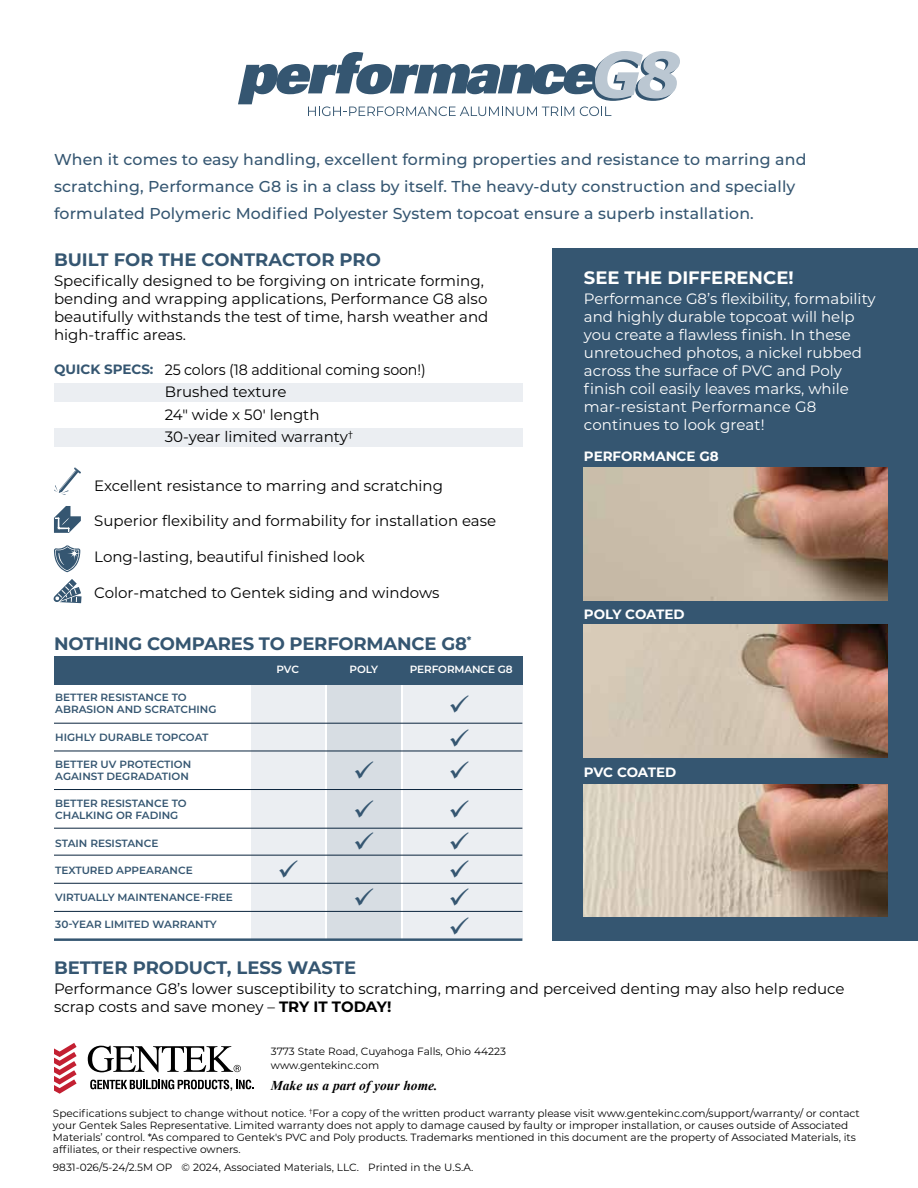
<style>
.page{position:relative;width:918px;height:1188px;background:#fff}
.page>*{position:absolute;margin:0;border:0;box-sizing:border-box;transform-origin:0 0}
.t1{font:700 18px "Montserrat";letter-spacing:-.01em;color:#355671}
.t2{font:700 18px "Montserrat";color:#fff}
.t3{font:500 15.75px/27px "Montserrat";letter-spacing:.01em;color:#355671}
.t4{font:15px/18px "Montserrat";color:#000}
.t5{font:15px/18px "Montserrat";color:#fff}
.t6{font:15px/22.5px "Montserrat";color:#000;scale:.95 1}
.t7{font:700 13.5px "Montserrat";color:#fff}
.t8{font:italic 700 13.5px "Times New Roman";color:#000}
.t9{font:10.5px/12px "Montserrat";color:#000}
.t10{font:600 10.5px/12.1px "Montserrat";color:#355671}
.t11{font:600 10.5px "Montserrat";letter-spacing:-.01em;color:#fff}
.s1{font-weight:700;font-size:13.5px;color:#355671}
.s2{font-weight:700}
</style>
<div class="page">
<svg style="left:238px;top:51px;width:442px;height:65px"></svg>
<div style="left:552px;top:249px;width:366px;height:692px;background:#355671"></div>
<img style="left:584px;top:468px;width:304px;height:132px">
<img style="left:584px;top:625px;width:304px;height:132px">
<div style="left:54px;top:383px;width:468px;height:19px;background:#ebeef2"></div>
<div style="left:54px;top:428px;width:468px;height:19px;background:#ebeef2"></div>
<div style="left:327px;top:676px;width:74px;height:264px;background:#d7dde3"></div>
<div style="left:403px;top:676px;width:119px;height:263px;background:#ebeef2"></div>
<div style="left:251px;top:676px;width:74px;height:263px;background:#ebeef2"></div>
<div style="left:54px;top:656px;width:468px;height:28px;background:#355671"></div>
<hr style="left:54px;top:938px;width:468px;height:3px;background:#355671">
<hr style="left:54px;top:723px;width:468px;height:1px;background:#0a243d">
<hr style="left:54px;top:751px;width:468px;height:1px;background:#0a243d">
<hr style="left:54px;top:789px;width:468px;height:1px;background:#0a243d">
<hr style="left:54px;top:828px;width:468px;height:1px;background:#0a243d">
<hr style="left:54px;top:855px;width:468px;height:1px;background:#0a243d">
<hr style="left:54px;top:883px;width:468px;height:1px;background:#0a243d">
<hr style="left:54px;top:911px;width:468px;height:1px;background:#0a243d">
<svg style="left:54px;top:468px;width:27px;height:27px"></svg>
<svg style="left:53px;top:579px;width:29px;height:24px"></svg>
<svg style="left:54px;top:545px;width:27px;height:27px"></svg>
<svg style="left:54px;top:506px;width:27px;height:27px"></svg>
<img style="left:584px;top:784px;width:304px;height:132px">
<svg style="left:88px;top:1046px;width:153px;height:26px"></svg>
<svg style="left:54px;top:1043px;width:23px;height:51px"></svg>
<svg style="left:90px;top:1080px;width:164px;height:11px"></svg>
<svg style="left:450px;top:910px;width:19px;height:2px"></svg>
<p class="t3" style="left:54px;top:145px;width:754px">When it comes to easy handling, excellent forming properties and resistance to marring and scratching, Performance G8 is in a class by itself. The heavy-duty construction and specially formulated Polymeric Modified Polyester System topcoat ensure a superb installation.</p>
<h1 class="t1" style="left:54px;top:247px;width:329px">BUILT FOR THE CONTRACTOR PRO</h1>
<h3 class="t4" style="left:54px;top:271px;width:436px">Specifically designed to be forgiving on intricate forming, bending and wrapping applications, Performance G8 also beautifully withstands the test of time, harsh weather and high-traffic areas.</h3>
<h1 class="t2" style="left:584px;top:265px;width:211px">SEE THE DIFFERENCE!</h1>
<p class="t5" style="left:584px;top:290px;width:293px">Performance G8’s flexibility, formability and highly durable topcoat will help you create a flawless finish. In these unretouched photos, a nickel rubbed across the surface of PVC and Poly finish coil easily leaves marks, while mar-resistant Performance G8 continues to look great!</p>
<p class="t7" style="left:584px;top:447px;width:136px">PERFORMANCE G8</p>
<h3 class="t6" style="left:165px;top:358px;width:276px;text-indent:-111px"><span class="s1">QUICK SPECS:</span> 25 colors (18 additional coming soon!)<br>Brushed texture<br>24" wide x 50′ length<br>30-year limited warranty<sup>†</sup></h3>
<h3 class="t4" style="left:94px;top:476px;width:350px">Excellent resistance to marring and scratching</h3>
<h3 class="t4" style="left:94px;top:512px;width:403px">Superior flexibility and formability for installation ease</h3>
<h3 class="t4" style="left:94px;top:547px;width:272px">Long-lasting, beautiful finished look</h3>
<h3 class="t4" style="left:94px;top:583px;width:347px">Color-matched to Gentek siding and windows</h3>
<h1 class="t1" style="left:54px;top:631px;width:419px">NOTHING COMPARES TO PERFORMANCE G8<sup>*</sup></h1>
<p class="t10" style="left:55px;top:691px;width:163px">BETTER RESISTANCE TO<br>ABRASION AND SCRATCHING</p>
<p class="t10" style="left:55px;top:730px;width:155px">HIGHLY DURABLE TOPCOAT</p>
<p class="t10" style="left:55px;top:758px;width:138px">BETTER UV PROTECTION<br>AGAINST DEGRADATION</p>
<p class="t10" style="left:55px;top:797px;width:133px">BETTER RESISTANCE TO<br>CHALKING OR FADING</p>
<p class="t10" style="left:55px;top:836px;width:105px">STAIN RESISTANCE</p>
<p class="t10" style="left:55px;top:864px;width:139px">TEXTURED APPEARANCE</p>
<p class="t10" style="left:55px;top:891px;width:179px">VIRTUALLY MAINTENANCE-FREE</p>
<p class="t10" style="left:55px;top:918px;width:163px">30-YEAR LIMITED WARRANTY</p>
<p class="t11" style="left:277px;top:662px;width:24px">PVC</p>
<p class="t11" style="left:349px;top:662px;width:30px">POLY</p>
<p class="t11" style="left:410px;top:662px;width:104px">PERFORMANCE G8</p>
<p class="t7" style="left:584px;top:604px;width:102px">POLY COATED</p>
<p class="t7" style="left:584px;top:763px;width:94px">PVC COATED</p>
<h1 class="t1" style="left:54px;top:955px;width:304px">BETTER PRODUCT, LESS WASTE</h1>
<h3 class="t4" style="left:54px;top:979px;width:792px">Performance G8’s lower susceptibility to scratching, marring and perceived denting may also help reduce scrap costs and save money – <span class="s2">TRY IT TODAY!</span></h3>
<p class="t9" style="left:271px;top:1044px;width:237px;line-height:13.5px">3773 State Road, Cuyahoga Falls, Ohio 44223 www.gentekinc.com</p>
<p class="t8" style="left:271px;top:1076px;width:168px">Make us a part of your home.</p>
<p class="t9" style="left:53px;top:1106px;width:808px">Specifications subject to change without notice. <sup>†</sup>For a copy of the written product warranty please visit www.gentekinc.com/support/warranty/ or contact your Gentek Sales Representative. Limited warranty does not apply to damage caused by faulty or improper installation, or causes outside of Associated Materials’ control. *As compared to Gentek's PVC and Poly products. Trademarks mentioned in this document are the property of Associated Materials, its affiliates, or their respective owners.</p>
<p class="t9" style="left:53px;top:1160px;width:422px">9831-026/5-24/2.5M OP © 2024, Associated Materials, LLC. Printed in the U.S.A.</p>
</div>
